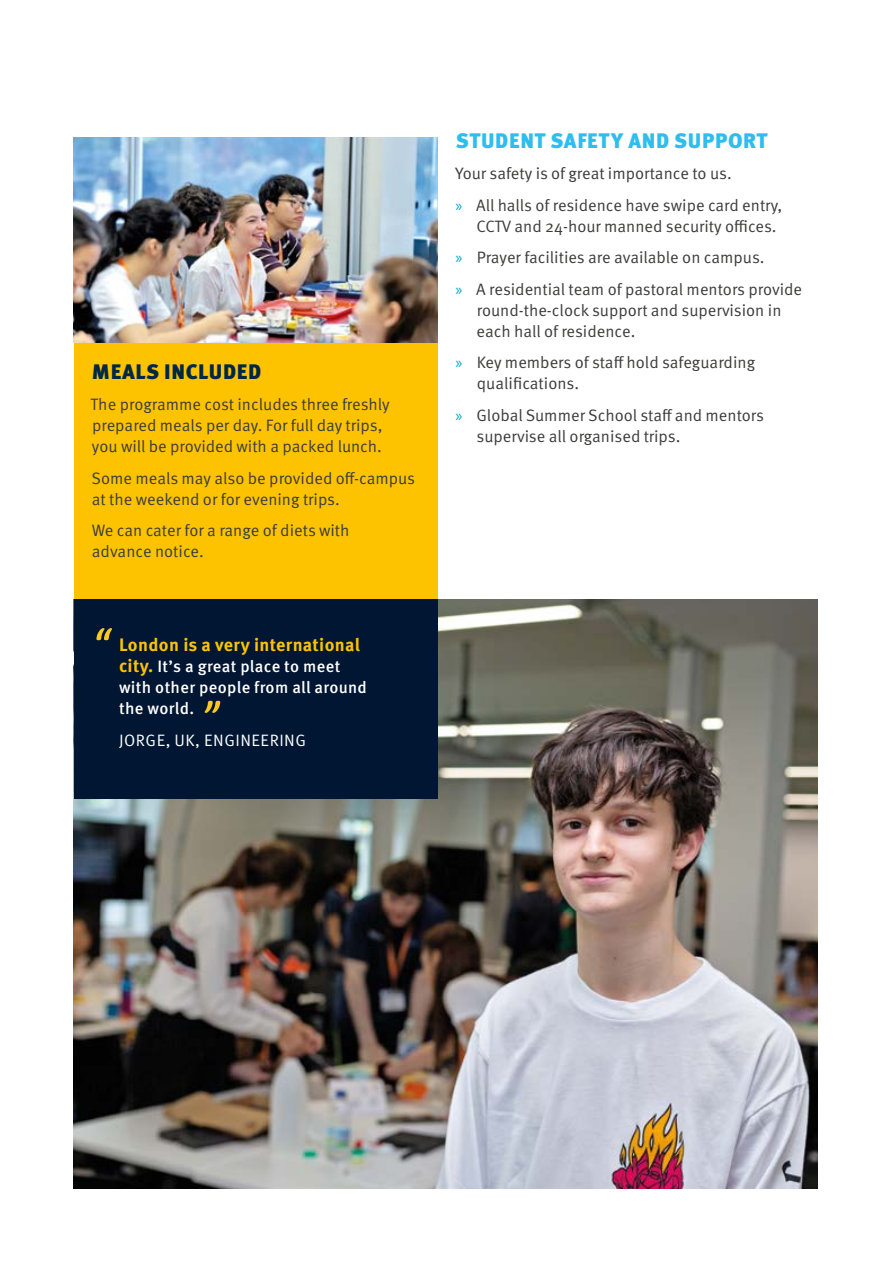
<style>
.page{position:relative;width:893px;height:1263px;background:#fff}
.page>*{position:absolute;margin:0;border:0;box-sizing:border-box;transform-origin:0 0}
.Body_text{font:900 21px "Meta OT";letter-spacing:.03em;color:#2ebdef}
.H3_Xhead_L1{font:900 21px "Meta OT";letter-spacing:.03em;color:#002745}
.t1{font:700 18px "Meta OT";letter-spacing:.02em;color:#fdc300}
.Body_text-2{font:16.5px/21px "Meta OT Norm";color:#3c3c3b}
.t2{font:500 16.5px/21px "Meta OT";letter-spacing:.02em;color:#fff}
.t3{font:16.5px "Meta OT Norm";letter-spacing:.03em;color:#fff}
.s1{font-weight:700;font-size:18px;color:#fdc300}
.s2{font-family:"Myriad Pro";color:#00a5c4}
</style>
<div class="page">
<div style="left:74px;top:342px;width:363px;height:257px;background:#fdc300"></div>
<img style="left:74px;top:137px;width:363px;height:205px">
<img style="left:74px;top:599px;width:744px;height:589px">
<div style="left:74px;top:599px;width:363px;height:200px;background:#001633"></div>
<svg style="left:205px;top:701px;width:15px;height:12px"></svg>
<svg style="left:96px;top:628px;width:16px;height:12px"></svg>
<p class="H3_Xhead_L1" style="left:92px;top:359px;width:171px">MEALS INCLUDED</p>
<p class="Body_text-2" style="left:91px;top:394px;width:301px">The programme cost includes three freshly prepared meals per day. For full day trips, you will be provided with a packed lunch.</p>
<p class="Body_text-2" style="left:92px;top:468px;width:325px">Some meals may also be provided off-campus at the weekend or for evening trips.</p>
<p class="Body_text-2" style="left:92px;top:520px;width:259px">We can cater for a range of diets with advance notice.</p>
<p class="t1" style="left:119px;top:633px;width:242px">London is a very international</p>
<p class="t2" style="left:119px;top:656px;width:249px"><span class="s1">city.</span> It’s a great place to meet with other people from all around the world.</p>
<p class="t3" style="left:119px;top:730px;width:188px">JORGE, UK, ENGINEERING</p>
<p class="Body_text" style="left:456px;top:128px;width:313px">STUDENT SAFETY AND SUPPORT</p>
<p class="Body_text-2" style="left:455px;top:163px;width:278px">Your safety is of great importance to us.</p>
<p class="Body_text-2" style="left:476px;top:195px;width:307px;text-indent:-21px"><span class="s2">»</span> All halls of residence have swipe card entry,<br>CCTV and 24-hour manned security offices.</p>
<p class="Body_text-2" style="left:455px;top:247px;width:311px"><span class="s2">»</span> Prayer facilities are available on campus.</p>
<p class="Body_text-2" style="left:477px;top:279px;width:327px;text-indent:-21px"><span class="s2">»</span> A residential team of pastoral mentors provide round-the-clock support and supervision in each hall of residence.</p>
<p class="Body_text-2" style="left:477px;top:352px;width:280px;text-indent:-21px"><span class="s2">»</span> Key members of staff hold safeguarding qualifications.</p>
<p class="Body_text-2" style="left:477px;top:405px;width:289px;text-indent:-21px"><span class="s2">»</span> Global Summer School staff and mentors supervise all organised trips.</p>
</div>
